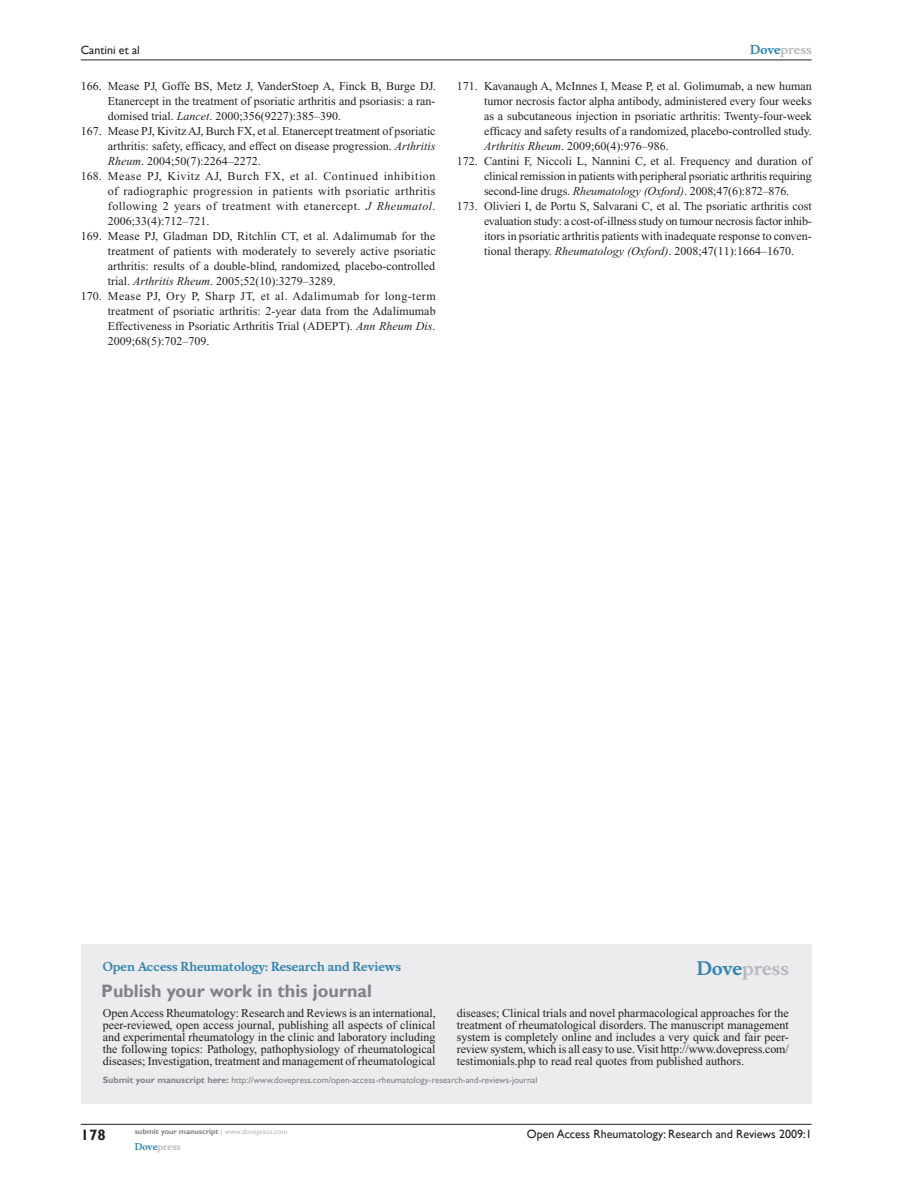
<style>
.page{position:relative;width:918px;height:1188px;background:#fff}
.page>*{position:absolute;margin:0;border:0;box-sizing:border-box;transform-origin:0 0}
.t1{font:700 18px "Gill Sans";color:#808285}
.t2{font:700 18px "Musee";color:#b8b9bc}
.t3{font:700 15px "Gill Sans";color:#231f20}
.t4{font:12px/12px "Times New Roman";color:#231f20;text-align:justify}
.t5{font:12px "Times New Roman";letter-spacing:.035em;color:#231f20}
.t6{font:12px "Gill Sans";color:#231f20}
.t7{font:12px "Times New Roman";letter-spacing:.03em;color:#231f20}
.t8{font:12px "Times New Roman";letter-spacing:.05em;color:#231f20}
.t9{font:700 12px "Musee";color:#3485ae}
.t10{font:700 12px "Musee";color:#b8b9bc}
.t11{font:9px "Gill Sans";color:#808285}
.t12{font:700 9px "Musee";color:#b8b9bc}
.t13{font:700 7.5px "Gill Sans";color:#808285}
.s1{color:#3485ae}
.s2{font-style:italic}
.s3{font-weight:700}
.s4{font-weight:400;color:#b8b9bc}
</style>
<div class="page">
<div style="left:81px;top:944px;width:731px;height:159px;background:#ececee"></div>
<hr style="left:81px;top:1124px;width:731px;height:1px;background:#231f20">
<hr style="left:81px;top:60px;width:731px;height:1px;background:#231f20">
<p class="t6" style="left:81px;top:43px;width:61px">Cantini et al</p>
<p class="t10" style="left:750px;top:43px;width:63px"><span class="s1">Dove</span>press</p>
<p class="t4" style="left:81px;top:80px;width:356px">166. Mease PJ, Goffe BS, Metz J, VanderStoep A, Finck B, Burge DJ.</p>
<p class="t4" style="left:108px;top:95px;width:329px">Etanercept in the treatment of psoriatic arthritis and psoriasis: a ran-</p>
<p class="t4" style="left:108px;top:110px;width:235px">domised trial. <span class="s2">Lancet</span>. 2000;356(9227):385–390.</p>
<p class="t4" style="left:81px;top:125px;width:356px">167. Mease PJ, Kivitz AJ, Burch FX, et al. Etanercept treatment of psoriatic</p>
<p class="t4" style="left:108px;top:140px;width:329px">arthritis: safety, efficacy, and effect on disease progression. <span class="s2">Arthritis</span></p>
<p class="t4" style="left:108px;top:155px;width:154px"><span class="s2">Rheum</span>. 2004;50(7):2264–2272.</p>
<p class="t8" style="left:81px;top:170px;width:356px">168. Mease PJ, Kivitz AJ, Burch FX, et al. Continued inhibition</p>
<p class="t7" style="left:108px;top:185px;width:329px">of radiographic progression in patients with psoriatic arthritis</p>
<p class="t5" style="left:108px;top:200px;width:329px">following 2 years of treatment with etanercept. <span class="s2">J Rheumatol</span>.</p>
<p class="t4" style="left:108px;top:215px;width:103px">2006;33(4):712–721.</p>
<p class="t4" style="left:81px;top:230px;width:356px">169. Mease PJ, Gladman DD, Ritchlin CT, et al. Adalimumab for the</p>
<p class="t4" style="left:108px;top:245px;width:329px">treatment of patients with moderately to severely active psoriatic</p>
<p class="t4" style="left:108px;top:260px;width:329px">arthritis: results of a double-blind, randomized, placebo-controlled</p>
<p class="t4" style="left:108px;top:275px;width:229px">trial. <span class="s2">Arthritis Rheum</span>. 2005;52(10):3279–3289.</p>
<p class="t5" style="left:81px;top:290px;width:357px">170. Mease PJ, Ory P, Sharp JT, et al. Adalimumab for long-term</p>
<p class="t4" style="left:108px;top:305px;width:329px">treatment of psoriatic arthritis: 2-year data from the Adalimumab</p>
<p class="t4" style="left:108px;top:320px;width:329px">Effectiveness in Psoriatic Arthritis Trial (ADEPT). <span class="s2">Ann Rheum Dis</span>.</p>
<p class="t4" style="left:108px;top:335px;width:103px">2009;68(5):702–709.</p>
<p class="t4" style="left:457px;top:80px;width:356px">171. Kavanaugh A, McInnes I, Mease P, et al. Golimumab, a new human</p>
<p class="t4" style="left:484px;top:95px;width:329px">tumor necrosis factor alpha antibody, administered every four weeks</p>
<p class="t4" style="left:484px;top:110px;width:329px">as a subcutaneous injection in psoriatic arthritis: Twenty-four-week</p>
<p class="t4" style="left:484px;top:125px;width:329px">efficacy and safety results of a randomized, placebo-controlled study.</p>
<p class="t4" style="left:484px;top:140px;width:186px"><span class="s2">Arthritis Rheum</span>. 2009;60(4):976–986.</p>
<p class="t4" style="left:457px;top:155px;width:356px">172. Cantini F, Niccoli L, Nannini C, et al. Frequency and duration of</p>
<p class="t4" style="left:484px;top:170px;width:329px">clinical remission in patients with peripheral psoriatic arthritis requiring</p>
<p class="t4" style="left:484px;top:185px;width:307px">second-line drugs. <span class="s2">Rheumatology (Oxford)</span>. 2008;47(6):872–876.</p>
<p class="t4" style="left:457px;top:200px;width:356px">173. Olivieri I, de Portu S, Salvarani C, et al. The psoriatic arthritis cost</p>
<p class="t4" style="left:484px;top:215px;width:329px">evaluation study: a cost-of-illness study on tumour necrosis factor inhib-</p>
<p class="t4" style="left:484px;top:230px;width:329px">itors in psoriatic arthritis patients with inadequate response to conven-</p>
<p class="t4" style="left:484px;top:245px;width:312px">tional therapy. <span class="s2">Rheumatology (Oxford)</span>. 2008;47(11):1664–1670.</p>
<p class="t9" style="left:103px;top:959px;width:300px">Open Access Rheumatology: Research and Reviews</p>
<h1 class="t1" style="left:101px;top:980px;width:272px">Publish your work in this journal</h1>
<h1 class="t2" style="left:697px;top:958px;width:94px"><span class="s1">Dove</span>press</h1>
<p class="t4" style="left:103px;top:1007px;width:335px">Open Access Rheumatology: Research and Reviews is an international, peer-reviewed, open access journal, publishing all aspects of clinical and experimental rheumatology in the clinic and laboratory including the following topics: Pathology, pathophysiology of rheumatological diseases; Investigation, treatment and management of rheumatological</p>
<p class="t4" style="left:457px;top:1007px;width:333px">diseases; Clinical trials and novel pharmacological approaches for the treatment of rheumatological disorders. The manuscript management system is completely online and includes a very quick and fair peer&shy;review system, which is all easy to use. Visit http://www.dovepress.com/ testimonials.php to read real quotes from published authors.</p>
<p class="t11" style="left:103px;top:1075px;width:436px"><span class="s3">Submit your manuscript here:</span> http://www.dovepress.com/open-access-rheumatology-research-and-reviews-journal</p>
<p class="t3" style="left:81px;top:1126px;width:26px">178</p>
<p class="t13" style="left:135px;top:1127px;width:154px">submit your manuscript <span class="s4">| www.dovepress.com</span></p>
<p class="t12" style="left:135px;top:1141px;width:48px"><span class="s1">Dove</span>press</p>
<p class="t6" style="left:527px;top:1127px;width:286px">Open Access Rheumatology: Research and Reviews 2009:1</p>
</div>
